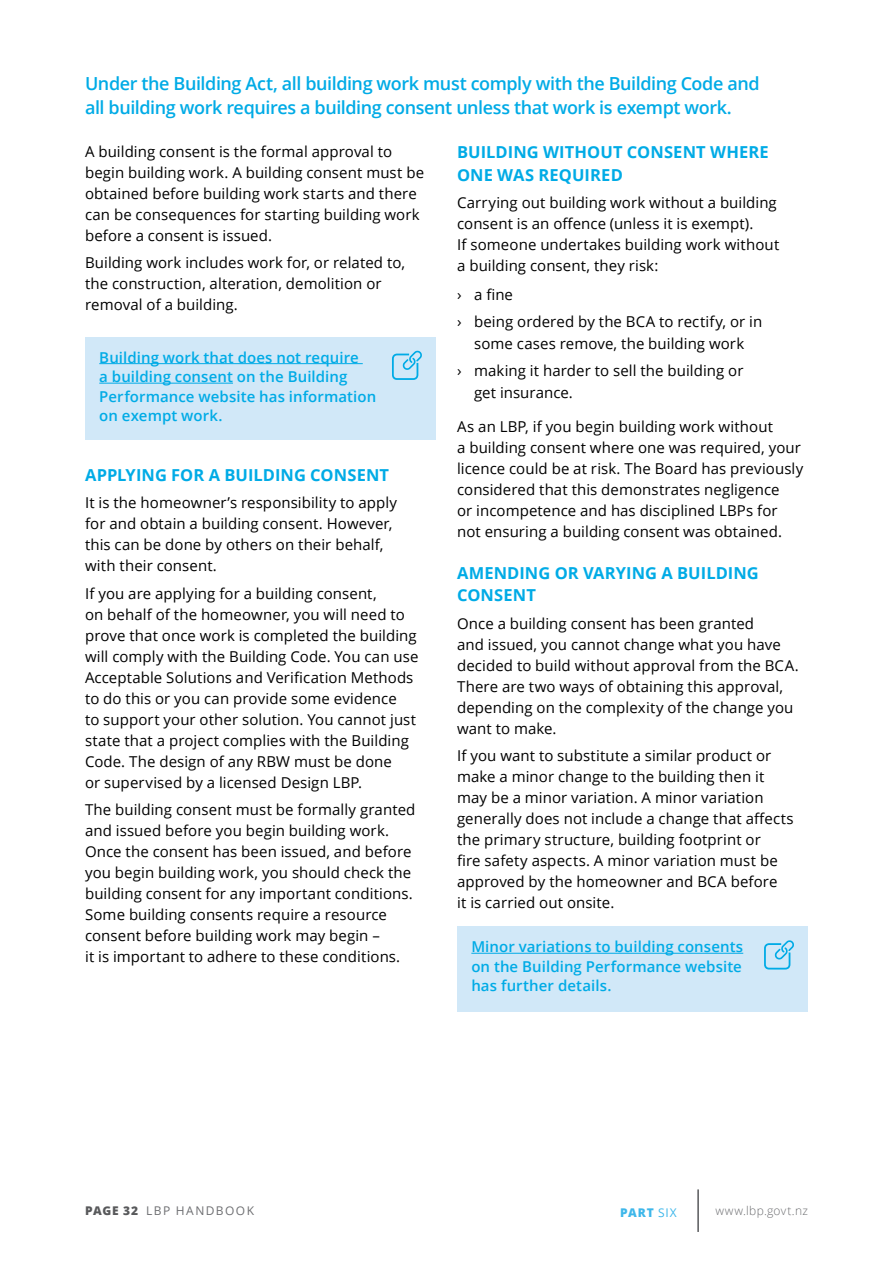
<style>
.page{position:relative;width:893px;height:1263px;background:#fff}
.page>*{position:absolute;margin:0;border:0;box-sizing:border-box;transform-origin:0 0}
.t1{font:600 18px/24px "Open Sans";letter-spacing:-.025em;color:#00abe6}
.t2{font:700 16.5px/22.5px "Open Sans";letter-spacing:.005em;color:#00abe6}
.t3{font:15px/21px "Open Sans";letter-spacing:.005em;color:#000}
.t4{font:600 15px/19.5px "Open Sans";letter-spacing:.005em;color:#00abe6}
.t5{font:12px "Open Sans";letter-spacing:.12em;color:#6d6e71}
.t6{font:300 12px "Open Sans";letter-spacing:.025em;color:#6d6e71}
.t7{font:800 12px "Open Sans";color:#3eb7ea}
.s1{font-weight:800;color:#58595b}
.s2{font-weight:400}
</style>
<div class="page">
<hr style="left:697px;top:1189px;width:2px;height:43px;background:#58595b">
<div style="left:85px;top:337px;width:351px;height:102px;background:#d1e8f8"></div>
<svg style="left:392px;top:351px;width:30px;height:29px"></svg>
<hr style="left:99px;top:363px;width:264px;height:1px;background:#00abe6">
<hr style="left:99px;top:383px;width:134px;height:1px;background:#00abe6">
<div style="left:457px;top:927px;width:351px;height:85px;background:#d1e8f8"></div>
<svg style="left:764px;top:940px;width:30px;height:29px"></svg>
<hr style="left:471px;top:953px;width:272px;height:1px;background:#00abe6">
<p class="t1" style="left:85px;top:71px;width:676px">Under the Building Act, all building work must comply with the Building Code and all building work requires a building consent unless that work is exempt work.</p>
<p class="t3" style="left:85px;top:140px;width:341px">A building consent is the formal approval to begin building work. A building consent must be obtained before building work starts and there can be consequences for starting building work before a consent is issued.</p>
<p class="t3" style="left:85px;top:252px;width:322px">Building work includes work for, or related to, the construction, alteration, demolition or removal of a building.</p>
<p class="t4" style="left:99px;top:347px;width:278px">Building work that does not require<br>a building consent on the Building<br>Performance website has information on exempt work.</p>
<p class="t2" style="left:457px;top:140px;width:313px">BUILDING WITHOUT CONSENT WHERE<br>ONE WAS REQUIRED</p>
<p class="t3" style="left:457px;top:192px;width:324px">Carrying out building work without a building consent is an offence (unless it is exempt).<br>If someone undertakes building work without a building consent, they risk:</p>
<p class="t3" style="left:457px;top:281px;width:307px;line-height:26.7px">› a fine<br>› being ordered by the BCA to rectify, or in</p>
<p class="t3" style="left:457px;top:330px;width:289px;line-height:26.7px;text-align:right">some cases remove, the building work<br>› making it harder to sell the building or</p>
<p class="t3" style="left:474px;top:382px;width:100px">get insurance.</p>
<p class="t3" style="left:457px;top:416px;width:348px">As an LBP, if you begin building work without<br>a building consent where one was required, your licence could be at risk. The Board has previously considered that this demonstrates negligence<br>or incompetence and has disciplined LBPs for not ensuring a building consent was obtained.</p>
<p class="t2" style="left:457px;top:561px;width:303px">AMENDING OR VARYING A BUILDING<br>CONSENT</p>
<p class="t3" style="left:457px;top:612px;width:343px">Once a building consent has been granted<br>and issued, you cannot change what you have decided to build without approval from the BCA.<br>There are two ways of obtaining this approval, depending on the complexity of the change you want to make.</p>
<p class="t3" style="left:457px;top:745px;width:338px">If you want to substitute a similar product or make a minor change to the building then it may be a minor variation. A minor variation generally does not include a change that affects the primary structure, building footprint or<br>fire safety aspects. A minor variation must be approved by the homeowner and BCA before<br>it is carried out onsite.</p>
<p class="t4" style="left:471px;top:936px;width:273px;text-align:justify">Minor variations to building consents on the Building Performance website has further details.</p>
<p class="t2" style="left:85px;top:463px;width:306px">APPLYING FOR A BUILDING CONSENT</p>
<p class="t3" style="left:85px;top:492px;width:314px">It is the homeowner’s responsibility to apply for and obtain a building consent. However, this can be done by others on their behalf, with their consent.</p>
<p class="t3" style="left:85px;top:582px;width:335px">If you are applying for a building consent,<br>on behalf of the homeowner, you will need to prove that once work is completed the building will comply with the Building Code. You can use Acceptable Solutions and Verification Methods to do this or you can provide some evidence<br>to support your other solution. You cannot just state that a project complies with the Building Code. The design of any RBW must be done<br>or supervised by a licensed Design LBP.</p>
<p class="t3" style="left:85px;top:799px;width:332px">The building consent must be formally granted and issued before you begin building work.<br>Once the consent has been issued, and before you begin building work, you should check the building consent for any important conditions.<br>Some building consents require a resource consent before building work may begin –<br>it is important to adhere to these conditions.</p>
<p class="t5" style="left:85px;top:1202px;width:171px"><span class="s1">PAGE 32</span> LBP HANDBOOK</p>
<p class="t7" style="left:620px;top:1203px;width:58px">PART <span class="s2">SIX</span></p>
<p class="t6" style="left:715px;top:1202px;width:94px">www.lbp.govt.nz</p>
</div>
